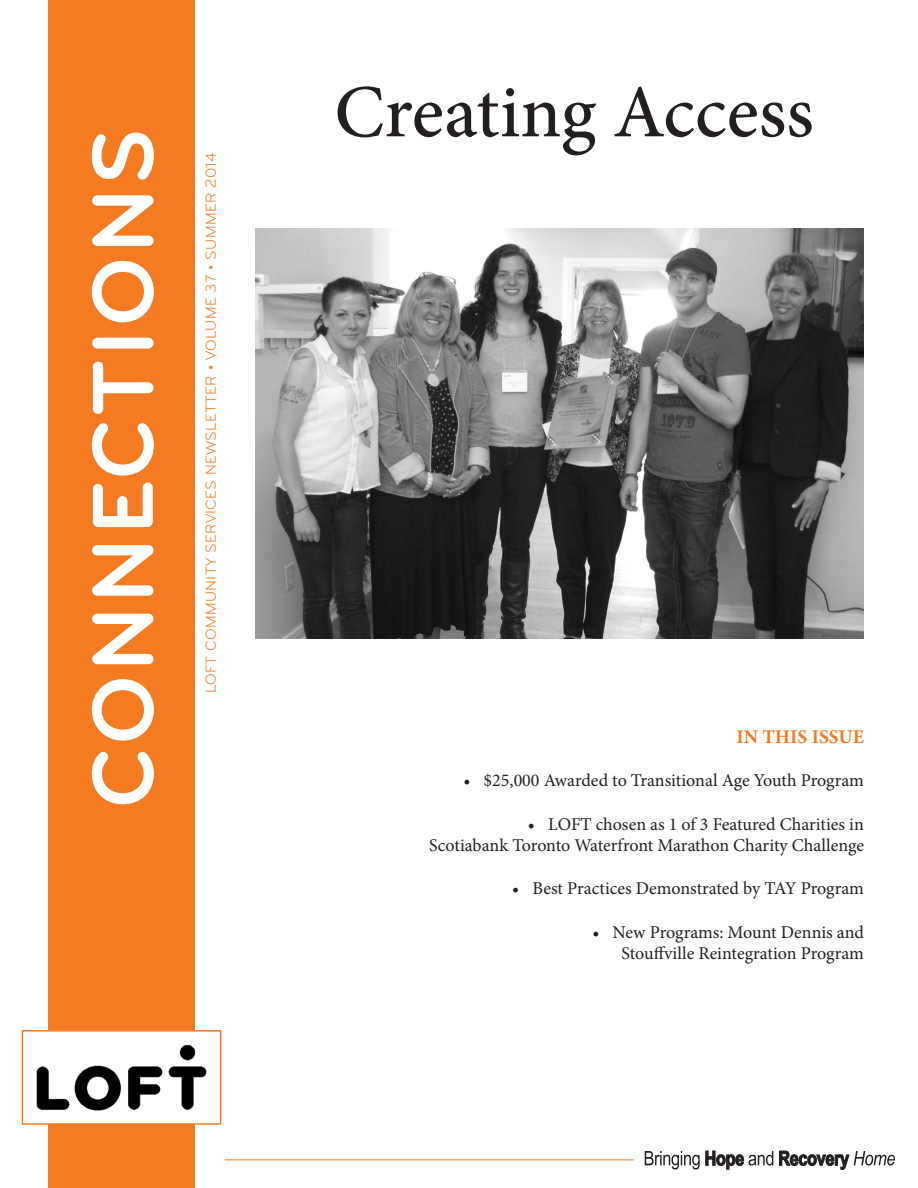
<style>
.page{position:relative;width:918px;height:1188px;background:#fff}
.page>*{position:absolute;margin:0;border:0;box-sizing:border-box;transform-origin:0 0}
.t1{font:700 90px "Bryant";letter-spacing:.04em;color:#fff}
.t2{font:500 75px "Minion Pro";color:#231f20}
.t3{font:700 19.5px "Minion Pro";color:#f47b21}
.t4{font:18px/21.6px "Minion Pro";letter-spacing:-.005em;color:#231f20;text-align:right}
.t5{font:15px "Bryant";letter-spacing:.02em;color:#f47b21}
</style>
<div class="page">
<div style="left:48px;top:0;width:147px;height:1188px;background:#f47b21"></div>
<img style="left:36px;top:1033px;width:171px;height:89px">
<div style="left:22px;top:1030px;width:199px;height:95px;border:2px solid #f47b21"></div>
<svg style="left:645px;top:1151px;width:128px;height:19px"></svg>
<svg style="left:779px;top:1151px;width:116px;height:19px"></svg>
<hr style="left:225px;top:1160px;width:409px;height:1px;background:#f47b21">
<img style="left:256px;top:229px;width:608px;height:409px">
<h1 class="t1" style="left:67px;top:808px;width:681px;rotate:-90deg">CONNECTIONS</h1>
<p class="t5" style="left:202px;top:693px;width:542px;rotate:-90deg">LOFT COMMUNITY SERVICES NEWSLETTER • VOLUME 37 • SUMMER 2014</p>
<h2 class="t2" style="left:334px;top:62px;width:481px">Creating Access</h2>
<p class="t3" style="left:736px;top:723px;width:129px">IN THIS ISSUE</p>
<p class="t4" style="left:463px;top:770px;width:402px">• $25,000 Awarded to Transitional Age Youth Program</p>
<p class="t4" style="left:429px;top:813px;width:436px">• LOFT chosen as 1 of 3 Featured Charities in<br>Scotiabank Toronto Waterfront Marathon Charity Challenge</p>
<p class="t4" style="left:512px;top:878px;width:353px">• Best Practices Demonstrated by TAY Program</p>
<p class="t4" style="left:592px;top:921px;width:273px">• New Programs: Mount Dennis and<br>Stouffville Reintegration Program</p>
</div>
